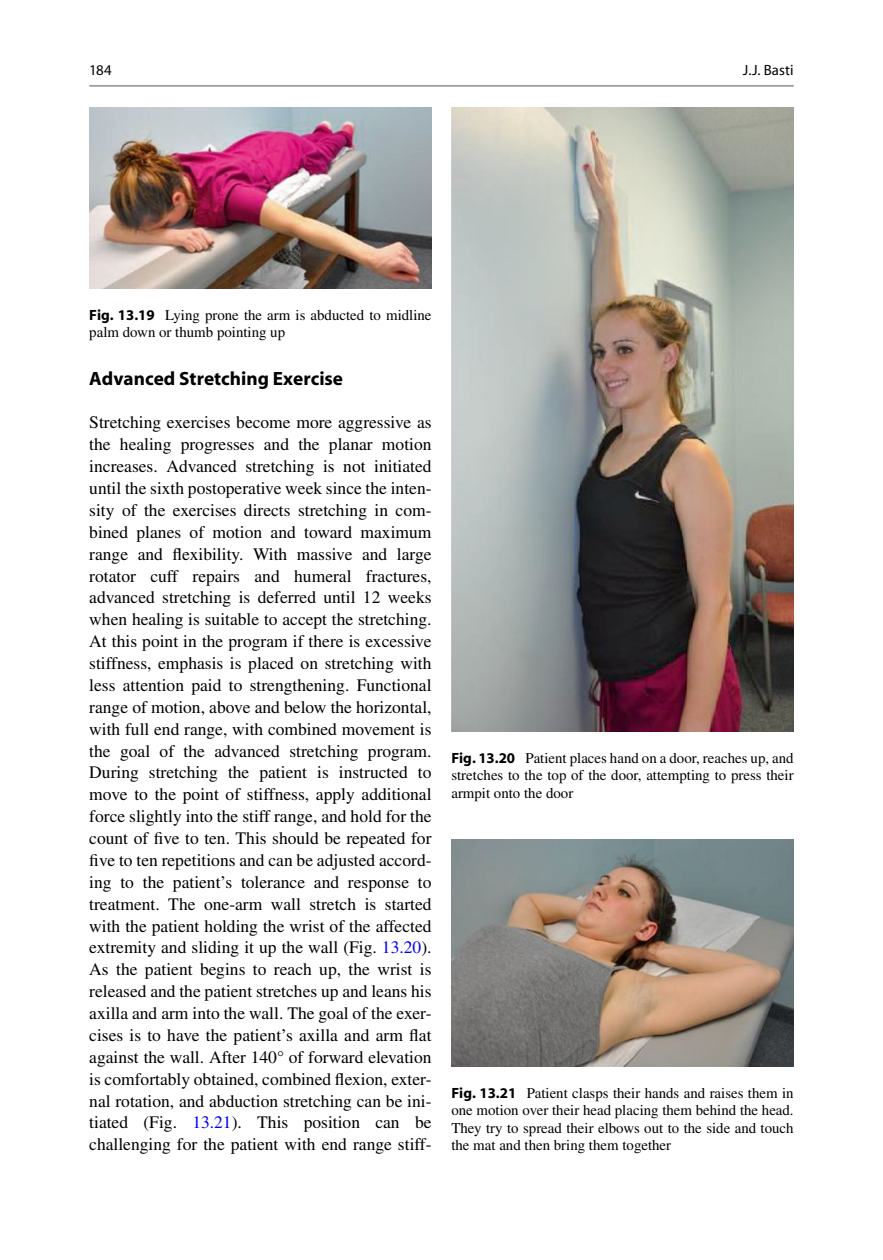
<style>
.page{position:relative;width:883px;height:1260px;background:#fff}
.page>*{position:absolute;margin:0;border:0;box-sizing:border-box;transform-origin:0 0}
.t1{font:700 19.25px "Qrhfgx Myriad";color:#000}
.t2{font:17.5px/21.9px "Njkryq Times";color:#000;text-align:justify}
.t3{font:14.88px/17.5px "Njkryq Times";color:#000;text-align:justify}
.t4{font:14.88px "Nfdkpf Myriad";letter-spacing:.005em;color:#000}
.s1{font-family:"Qrhfgx Myriad";font-weight:700}
.s2{color:#0000fa}
</style>
<div class="page">
<img style="left:89px;top:107px;width:343px;height:182px">
<img style="left:451px;top:107px;width:343px;height:624px">
<img style="left:451px;top:839px;width:343px;height:228px">
<hr style="left:89px;top:85px;width:705px;height:2px;background:#9c9c9c">
<p class="t4" style="left:89px;top:64px;width:24px">184</p>
<p class="t4" style="left:743px;top:64px;width:52px">J.J. Basti</p>
<p class="t3" style="left:89px;top:308px;width:344px"><span class="s1">Fig. 13.19</span> Lying prone the arm is abducted to midline palm down or thumb pointing up</p>
<p class="t1" style="left:89px;top:371px;width:255px">Advanced Stretching Exercise</p>
<p class="t2" style="left:89px;top:413px;width:344px">Stretching exercises become more aggressive as the healing progresses and the planar motion increases. Advanced stretching is not initiated until the sixth postoperative week since the inten&shy;sity of the exercises directs stretching in com&shy;bined planes of motion and toward maximum range and flexibility. With massive and large rotator cuff repairs and humeral fractures, advanced stretching is deferred until 12 weeks when healing is suitable to accept the stretching.<br>At this point in the program if there is excessive stiffness, emphasis is placed on stretching with less attention paid to strengthening. Functional range of motion, above and below the horizontal, with full end range, with combined movement is the goal of the advanced stretching program.<br>During stretching the patient is instructed to move to the point of stiffness, apply additional force slightly into the stiff range, and hold for the count of five to ten. This should be repeated for five to ten repetitions and can be adjusted accord&shy;ing to the patient’s tolerance and response to treatment. The one-arm wall stretch is started with the patient holding the wrist of the affected extremity and sliding it up the wall (Fig. <span class="s2">13.20</span> ).<br>As the patient begins to reach up, the wrist is released and the patient stretches up and leans his axilla and arm into the wall. The goal of the exer&shy;cises is to have the patient’s axilla and arm flat against the wall. After 140° of forward elevation is comfortably obtained, combined flexion, exter&shy;nal rotation, and abduction stretching can be ini&shy;tiated (Fig. <span class="s2">13.21</span> ). This position can be challenging for the patient with end range stiff-</p>
<p class="t3" style="left:451px;top:750px;width:344px"><span class="s1">Fig. 13.20</span> Patient places hand on a door, reaches up, and stretches to the top of the door, attempting to press their armpit onto the door</p>
<p class="t3" style="left:451px;top:1086px;width:344px"><span class="s1">Fig. 13.21</span> Patient clasps their hands and raises them in one motion over their head placing them behind the head.<br>They try to spread their elbows out to the side and touch the mat and then bring them together</p>
</div>
